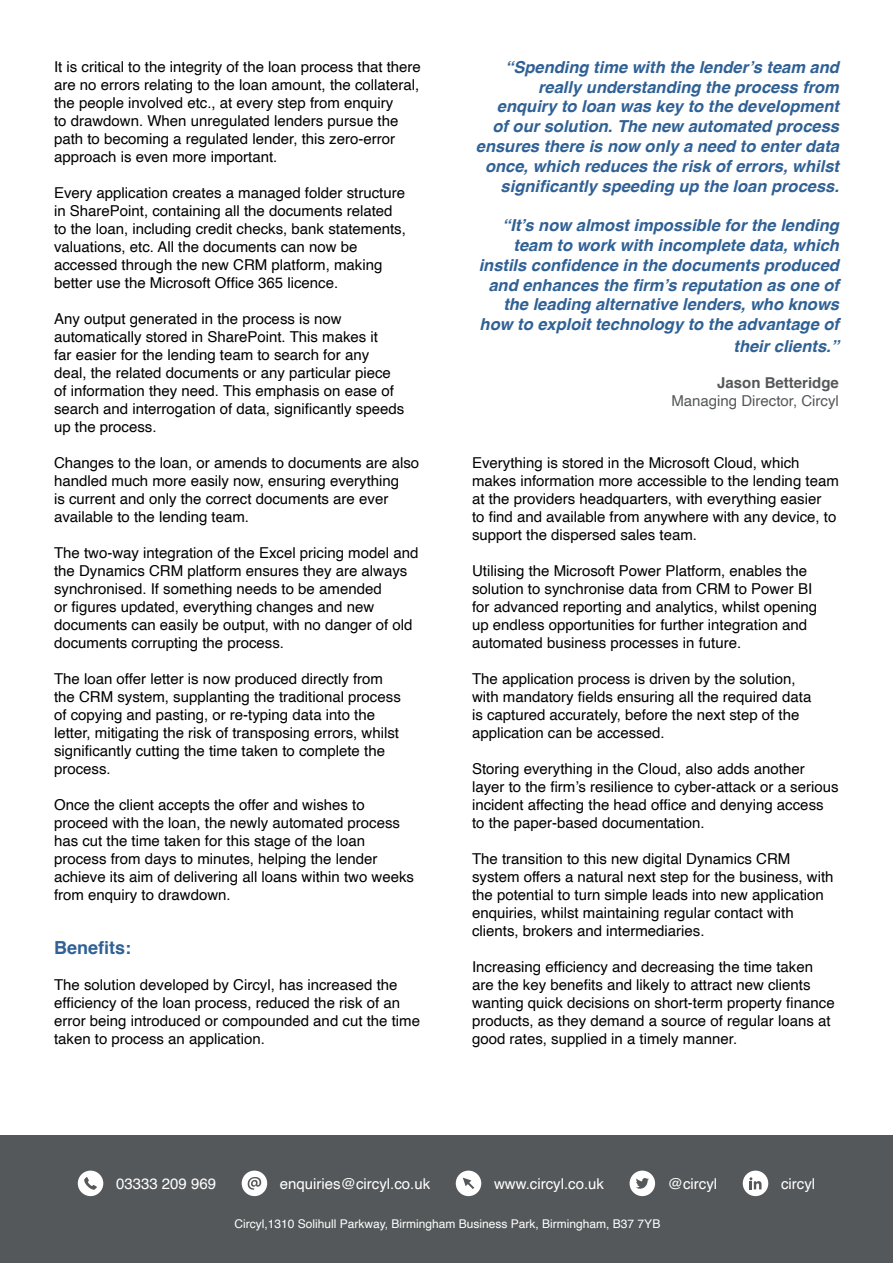
<style>
.page{position:relative;width:893px;height:1263px;background:#fff}
.page>*{position:absolute;margin:0;border:0;box-sizing:border-box;transform-origin:0 0}
.t1{font:700 18px "Helvetica";color:#306195}
.t2{font:italic 700 16.5px/19.8px "Helvetica";color:#306195;text-align:right}
.t3{font:15px/18px "Helvetica";color:#000}
.t4{font:15px "Helvetica";color:#fff}
.t5{font:15px "Helvetica";color:#55585a}
.t6{font:700 15px "Helvetica";color:#55585a}
.t7{font:12px "Helvetica";color:#fff}
</style>
<div class="page">
<div style="left:0;top:1135px;width:893px;height:128px;background:#55585a"></div>
<div style="left:78px;top:1170px;width:25px;height:26px;background:#fff;border-radius:50%"></div>
<svg style="left:84px;top:1177px;width:13px;height:13px"></svg>
<div style="left:242px;top:1170px;width:25px;height:26px;background:#fff;border-radius:50%"></div>
<svg style="left:248px;top:1177px;width:13px;height:13px"></svg>
<div style="left:456px;top:1170px;width:25px;height:26px;background:#fff;border-radius:50%"></div>
<svg style="left:463px;top:1177px;width:11px;height:12px"></svg>
<div style="left:630px;top:1170px;width:25px;height:26px;background:#fff;border-radius:50%"></div>
<svg style="left:636px;top:1178px;width:13px;height:11px"></svg>
<div style="left:743px;top:1170px;width:25px;height:26px;background:#fff;border-radius:50%"></div>
<svg style="left:749px;top:1177px;width:12px;height:12px"></svg>
<p class="t3" style="left:54px;top:58px;width:368px">It is critical to the integrity of the loan process that there are no errors relating to the loan amount, the collateral, the people involved etc., at every step from enquiry<br>to drawdown. When unregulated lenders pursue the path to becoming a regulated lender, this zero-error approach is even more important.</p>
<p class="t3" style="left:54px;top:184px;width:353px">Every application creates a managed folder structure in SharePoint, containing all the documents related to the loan, including credit checks, bank statements, valuations, etc. All the documents can now be accessed through the new CRM platform, making better use the Microsoft Office 365 licence.</p>
<p class="t3" style="left:54px;top:310px;width:352px">Any output generated in the process is now automatically stored in SharePoint. This makes it<br>far easier for the lending team to search for any deal, the related documents or any particular piece of information they need. This emphasis on ease of search and interrogation of data, significantly speeds up the process.</p>
<p class="t3" style="left:54px;top:454px;width:367px">Changes to the loan, or amends to documents are also handled much more easily now, ensuring everything<br>is current and only the correct documents are ever available to the lending team.</p>
<p class="t3" style="left:54px;top:544px;width:366px">The two-way integration of the Excel pricing model and the Dynamics CRM platform ensures they are always synchronised. If something needs to be amended<br>or figures updated, everything changes and new documents can easily be output, with no danger of old documents corrupting the process.</p>
<p class="t3" style="left:54px;top:670px;width:348px">The loan offer letter is now produced directly from the CRM system, supplanting the traditional process of copying and pasting, or re-typing data into the letter, mitigating the risk of transposing errors, whilst significantly cutting the time taken to complete the process.</p>
<p class="t3" style="left:54px;top:796px;width:362px">Once the client accepts the offer and wishes to proceed with the loan, the newly automated process has cut the time taken for this stage of the loan process from days to minutes, helping the lender achieve its aim of delivering all loans within two weeks from enquiry to drawdown.</p>
<p class="t1" style="left:54px;top:933px;width:79px">Benefits:</p>
<p class="t3" style="left:54px;top:976px;width:368px">The solution developed by Circyl, has increased the efficiency of the loan process, reduced the risk of an error being introduced or compounded and cut the time taken to process an application.</p>
<p class="t2" style="left:476px;top:57px;width:365px">“Spending time with the lender’s team and really understanding the process from enquiry to loan was key to the development<br>of our solution. The new automated process ensures there is now only a need to enter data once, which reduces the risk of errors, whilst significantly speeding up the loan process.</p>
<p class="t2" style="left:479px;top:216px;width:362px">“It’s now almost impossible for the lending team to work with incomplete data, which instils confidence in the documents produced and enhances the firm’s reputation as one of the leading alternative lenders, who knows how to exploit technology to the advantage of</p>
<p class="t2" style="left:733px;top:336px;width:107px">their clients.”</p>
<p class="t6" style="left:717px;top:370px;width:123px">Jason Betteridge</p>
<p class="t5" style="left:671px;top:389px;width:169px">Managing Director, Circyl</p>
<p class="t3" style="left:472px;top:454px;width:368px">Everything is stored in the Microsoft Cloud, which makes information more accessible to the lending team at the providers headquarters, with everything easier<br>to find and available from anywhere with any device, to support the dispersed sales team.</p>
<p class="t3" style="left:472px;top:562px;width:347px">Utilising the Microsoft Power Platform, enables the solution to synchronise data from CRM to Power BI for advanced reporting and analytics, whilst opening up endless opportunities for further integration and automated business processes in future.</p>
<p class="t3" style="left:472px;top:670px;width:341px">The application process is driven by the solution, with mandatory fields ensuring all the required data is captured accurately, before the next step of the application can be accessed.</p>
<p class="t3" style="left:472px;top:760px;width:368px">Storing everything in the Cloud, also adds another layer to the firm’s resilience to cyber-attack or a serious incident affecting the head office and denying access to the paper-based documentation.</p>
<p class="t3" style="left:472px;top:850px;width:363px">The transition to this new digital Dynamics CRM system offers a natural next step for the business, with the potential to turn simple leads into new application enquiries, whilst maintaining regular contact with clients, brokers and intermediaries.</p>
<p class="t3" style="left:472px;top:958px;width:364px">Increasing efficiency and decreasing the time taken are the key benefits and likely to attract new clients wanting quick decisions on short-term property finance products, as they demand a source of regular loans at good rates, supplied in a timely manner.</p>
<p class="t4" style="left:116px;top:1172px;width:102px">03333 209 969</p>
<p class="t4" style="left:280px;top:1172px;width:152px">enquiries@circyl.co.uk</p>
<p class="t4" style="left:494px;top:1172px;width:112px">www.circyl.co.uk</p>
<p class="t4" style="left:668px;top:1172px;width:51px">@circyl</p>
<p class="t4" style="left:781px;top:1172px;width:36px">circyl</p>
<p class="t7" style="left:234px;top:1214px;width:427px">Circyl,1310 Solihull Parkway, Birmingham Business Park, Birmingham, B37 7YB</p>
</div>
